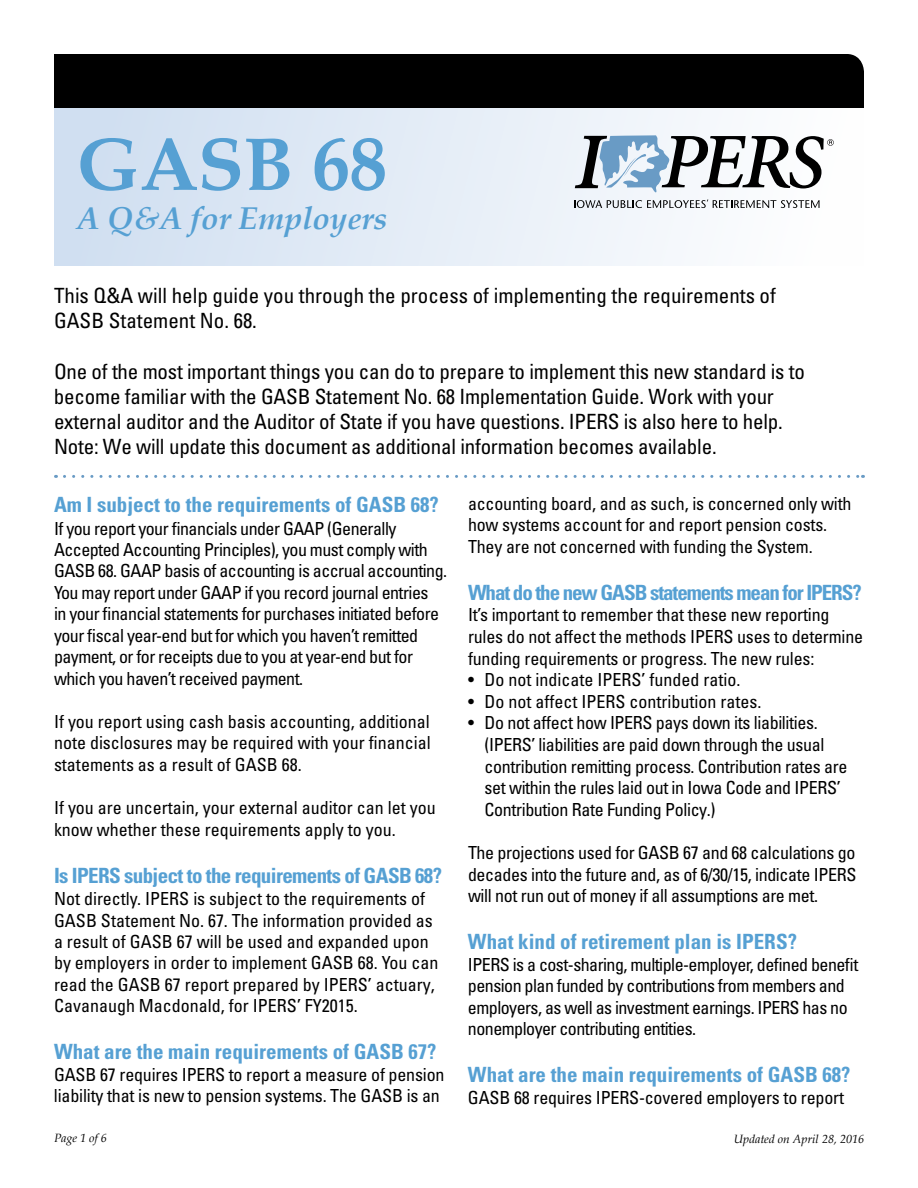
<style>
.page{position:relative;width:918px;height:1188px;background:#fff}
.page>*{position:absolute;margin:0;border:0;box-sizing:border-box;transform-origin:0 0}
.t1{font:700 75px "Book Antiqua";color:#56a0d3}
.t2{font:italic 700 31.5px "Book Antiqua";color:#56a0d3}
.t3{font:condensed 21px/25.2px "Univers LT Std";letter-spacing:-.01em;color:#000}
.t4{font:700 condensed 21px "Univers LT Std";color:#56a0d3}
.t5{font:700 condensed 21px "Univers LT Std";letter-spacing:-.03em;color:#56a0d3}
.t6{font:700 condensed 21px "Univers LT Std";letter-spacing:-.05em;color:#56a0d3}
.t7{font:condensed 18px/21.6px "Univers LT Std";letter-spacing:-.01em;color:#000}
.t8{font:condensed 18px/21.5px "Univers LT Std";letter-spacing:-.03em;color:#000}
.t9{font:italic 12px "Book Antiqua";color:#000}
</style>
<div class="page">
<svg style="left:54px;top:108px;width:741px;height:157px"></svg>
<div style="left:54px;top:54px;width:810px;height:54px;background:#000"></div>
<svg style="left:64px;top:475px;width:799px;height:3px"></svg>
<svg style="left:574px;top:199px;width:246px;height:9px"></svg>
<svg style="left:575px;top:135px;width:259px;height:57px"></svg>
<h1 class="t1" style="left:77px;top:113px;width:312px">GASB 68</h1>
<h2 class="t2" style="left:77px;top:196px;width:312px">A Q&amp;A for Employers</h2>
<p class="t3" style="left:54px;top:283px;width:724px">This Q&amp;A will help guide you through the process of implementing the requirements of<br>GASB Statement No. 68.</p>
<p class="t3" style="left:54px;top:358px;width:752px">One of the most important things you can do to prepare to implement this new standard is to become familiar with the GASB Statement No. 68 Implementation Guide. Work with your external auditor and the Auditor of State if you have questions. IPERS is also here to help.<br>Note: We will update this document as additional information becomes available.</p>
<p class="t4" style="left:54px;top:492px;width:386px">Am I subject to the requirements of GASB 68?</p>
<p class="t8" style="left:54px;top:517px;width:395px">If you report your financials under GAAP (Generally Accepted Accounting Principles), you must comply with GASB 68. GAAP basis of accounting is accrual accounting.<br>You may report under GAAP if you record journal entries<br>in your financial statements for purchases initiated before your fiscal year-end but for which you haven’t remitted payment, or for receipts due to you at year-end but for which you haven’t received payment.</p>
<p class="t7" style="left:54px;top:710px;width:378px;text-align:justify">If you report using cash basis accounting, additional note disclosures may be required with your financial statements as a result of GASB 68.</p>
<p class="t7" style="left:54px;top:797px;width:383px">If you are uncertain, your external auditor can let you know whether these requirements apply to you.</p>
<p class="t5" style="left:54px;top:862px;width:390px">Is IPERS subject to the requirements of GASB 68?</p>
<p class="t7" style="left:54px;top:888px;width:386px">Not directly. IPERS is subject to the requirements of GASB Statement No. 67. The information provided as a result of GASB 67 will be used and expanded upon by employers in order to implement GASB 68. You can read the GASB 67 report prepared by IPERS’ actuary, Cavanaugh Macdonald, for IPERS’ FY2015.</p>
<p class="t4" style="left:54px;top:1039px;width:384px">What are the main requirements of GASB 67?</p>
<p class="t7" style="left:54px;top:1064px;width:392px;line-height:21px">GASB 67 requires IPERS to report a measure of pension liability that is new to pension systems. The GASB is an</p>
<p class="t9" style="left:54px;top:1130px;width:54px">Page 1 of 6</p>
<p class="t7" style="left:468px;top:492px;width:385px">accounting board, and as such, is concerned only with how systems account for and report pension costs.<br>They are not concerned with funding the System.</p>
<p class="t6" style="left:468px;top:579px;width:395px">What do the new GASB statements mean for IPERS?</p>
<p class="t7" style="left:468px;top:604px;width:397px">It’s important to remember that these new reporting rules do not affect the methods IPERS uses to determine funding requirements or progress. The new rules:</p>
<p class="t7" style="left:468px;top:669px;width:274px">• Do not indicate IPERS’ funded ratio.</p>
<p class="t7" style="left:468px;top:690px;width:295px">• Do not affect IPERS contribution rates.</p>
<p class="t7" style="left:485px;top:712px;width:364px;text-indent:-17px">• Do not affect how IPERS pays down its liabilities. (IPERS’ liabilities are paid down through the usual contribution remitting process. Contribution rates are set within the rules laid out in Iowa Code and IPERS’ Contribution Rate Funding Policy.)</p>
<p class="t7" style="left:468px;top:842px;width:390px;text-align:justify">The projections used for GASB 67 and 68 calculations go decades into the future and, as of 6/30/15, indicate IPERS will not run out of money if all assumptions are met.</p>
<p class="t4" style="left:468px;top:929px;width:331px">What kind of retirement plan is IPERS?</p>
<p class="t8" style="left:468px;top:953px;width:392px">IPERS is a cost-sharing, multiple-employer, defined benefit pension plan funded by contributions from members and employers, as well as investment earnings. IPERS has no nonemployer contributing entities.</p>
<p class="t4" style="left:468px;top:1062px;width:384px">What are the main requirements of GASB 68?</p>
<p class="t7" style="left:468px;top:1086px;width:378px">GASB 68 requires IPERS-covered employers to report</p>
<p class="t9" style="left:734px;top:1130px;width:132px">Updated on April 28, 2016</p>
</div>
